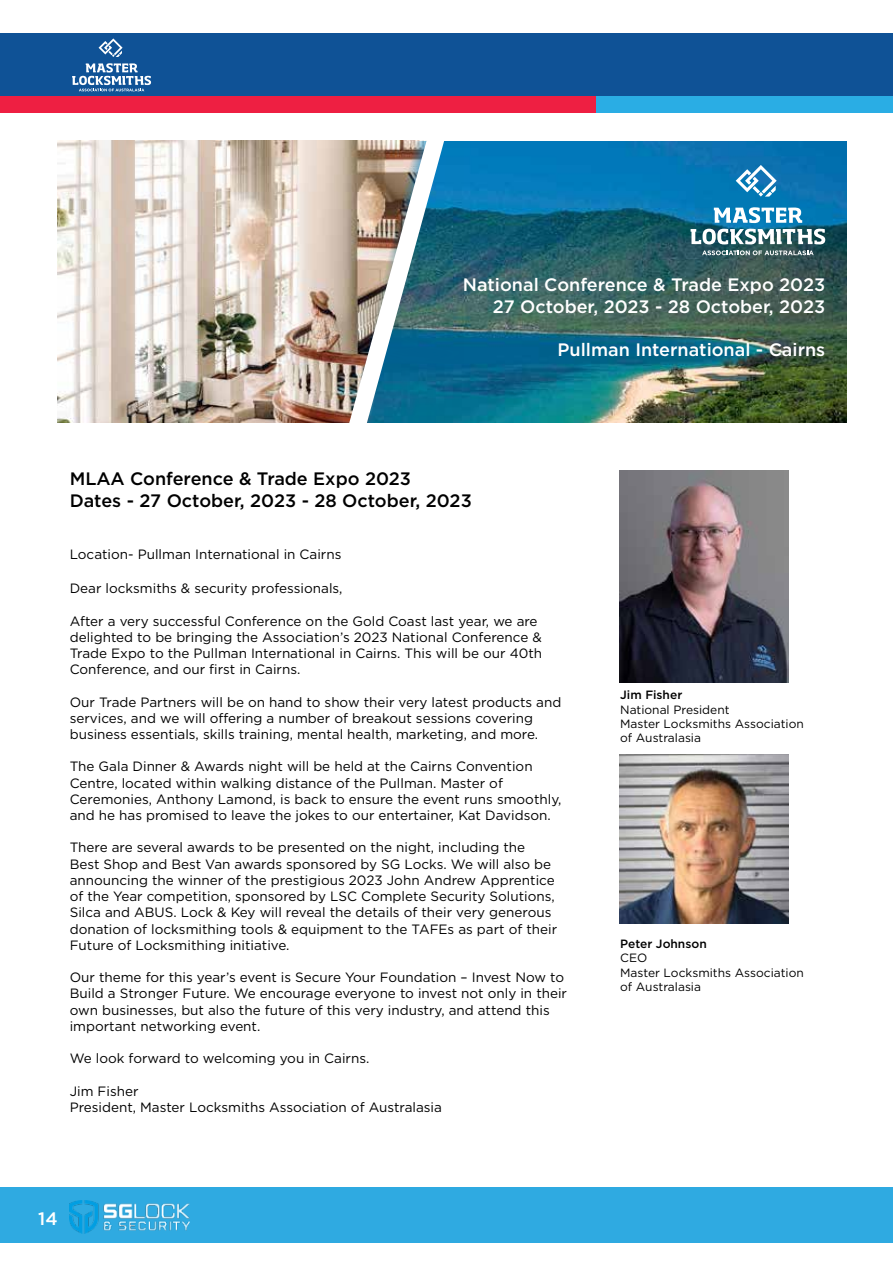
<style>
.page{position:relative;width:893px;height:1263px;background:#fff}
.page>*{position:absolute;margin:0;border:0;box-sizing:border-box;transform-origin:0 0}
.t1{font:500 18px/21.6px "Gotham";color:#fff;text-align:right}
.t2{font:500 18px/21.6px "Gotham";color:#000}
.t3{font:13.5px/16.2px "Gotham";color:#000}
.t4{font:12px/14.4px "Gotham";color:#000}
.t5{font:500 12px "Gotham";color:#000}
</style>
<div class="page">
<div style="left:0;top:33px;width:893px;height:64px;background:#0f5296"></div>
<div style="left:0;top:96px;width:597px;height:16px;background:#ee1f42"></div>
<div style="left:597px;top:96px;width:296px;height:16px;background:#2aade4"></div>
<svg style="left:99px;top:38px;width:24px;height:19px"></svg>
<svg style="left:72px;top:63px;width:79px;height:28px"></svg>
<div style="left:0;top:1187px;width:893px;height:58px;background:#2faae1"></div>
<img style="left:619px;top:471px;width:169px;height:211px">
<hr style="left:0;top:1243px;width:893px;height:2px;background:#fff">
<img style="left:619px;top:754px;width:169px;height:170px">
<img style="left:463px;top:141px;width:383px;height:282px">
<img style="left:58px;top:140px;width:405px;height:283px">
<img style="left:329px;top:112px;width:132px;height:311px">
<svg style="left:714px;top:207px;width:88px;height:16px"></svg>
<svg style="left:691px;top:229px;width:134px;height:15px"></svg>
<svg style="left:736px;top:165px;width:41px;height:32px"></svg>
<svg style="left:702px;top:250px;width:112px;height:5px"></svg>
<img style="left:70px;top:1200px;width:120px;height:33px">
<h1 class="t1" style="left:463px;top:274px;width:364px">National Conference &amp; Trade Expo 2023<br>27 October, 2023 - 28 October, 2023</h1>
<h1 class="t1" style="left:558px;top:339px;width:269px">Pullman International - Cairns</h1>
<h1 class="t2" style="left:70px;top:468px;width:404px">MLAA Conference &amp; Trade Expo 2023<br>Dates - 27 October, 2023 - 28 October, 2023</h1>
<p class="t3" style="left:70px;top:546px;width:273px">Location- Pullman International in Cairns</p>
<p class="t3" style="left:70px;top:580px;width:274px">Dear locksmiths &amp; security professionals,</p>
<p class="t3" style="left:70px;top:612px;width:474px">After a very successful Conference on the Gold Coast last year, we are delighted to be bringing the Association’s 2023 National Conference &amp; Trade Expo to the Pullman International in Cairns. This will be our 40th Conference, and our first in Cairns.</p>
<p class="t3" style="left:70px;top:693px;width:493px">Our Trade Partners will be on hand to show their very latest products and services, and we will offering a number of breakout sessions covering business essentials, skills training, mental health, marketing, and more.</p>
<p class="t3" style="left:70px;top:758px;width:493px">The Gala Dinner &amp; Awards night will be held at the Cairns Convention Centre, located within walking distance of the Pullman. Master of Ceremonies, Anthony Lamond, is back to ensure the event runs smoothly, and he has promised to leave the jokes to our entertainer, Kat Davidson.</p>
<p class="t3" style="left:70px;top:839px;width:489px">There are several awards to be presented on the night, including the Best Shop and Best Van awards sponsored by SG Locks. We will also be announcing the winner of the prestigious 2023 John Andrew Apprentice of the Year competition, sponsored by LSC Complete Security Solutions, Silca and ABUS. Lock &amp; Key will reveal the details of their very generous donation of locksmithing tools &amp; equipment to the TAFEs as part of their Future of Locksmithing initiative.</p>
<p class="t3" style="left:70px;top:969px;width:499px">Our theme for this year’s event is Secure Your Foundation – Invest Now to Build a Stronger Future. We encourage everyone to invest not only in their own businesses, but also the future of this very industry, and attend this important networking event.</p>
<p class="t3" style="left:70px;top:1050px;width:301px">We look forward to welcoming you in Cairns.</p>
<p class="t3" style="left:70px;top:1082px;width:374px">Jim Fisher<br>President, Master Locksmiths Association of Australasia</p>
<h1 class="t1" style="left:38px;top:1208px;width:21px">14</h1>
<p class="t5" style="left:620px;top:687px;width:64px">Jim Fisher</p>
<p class="t4" style="left:620px;top:702px;width:185px">National President<br>Master Locksmiths Association of Australasia</p>
<p class="t5" style="left:620px;top:936px;width:88px">Peter Johnson</p>
<p class="t4" style="left:620px;top:951px;width:185px">CEO<br>Master Locksmiths Association of Australasia</p>
</div>
